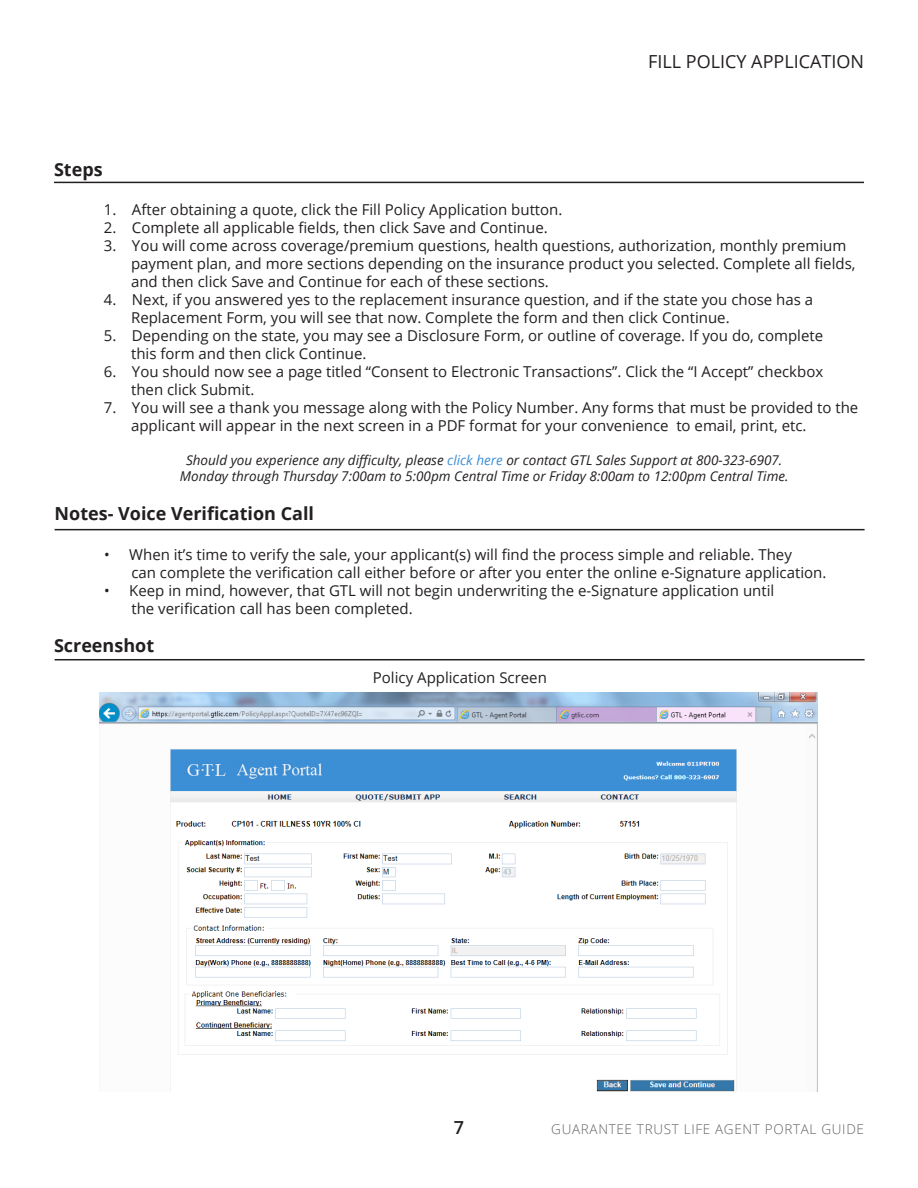
<style>
.page{position:relative;width:918px;height:1188px;background:#fff}
.page>*{position:absolute;margin:0;border:0;box-sizing:border-box;transform-origin:0 0}
.t1{font:700 18px "Open Sans";color:#231f20}
.t2{font:18px "Open Sans";color:#231f20}
.t3{font:600 18px "Open Sans";color:#231f20}
.t4{font:15px "Open Sans";color:#231f20}
.t5{font:italic 13.5px "Open Sans";color:#231f20}
.t6{font:300 13.5px "Open Sans";letter-spacing:.05em;color:#636366}
.s1{color:#3c8fd5}
</style>
<div class="page">
<img style="left:100px;top:692px;width:718px;height:399px">
<hr style="left:54px;top:182px;width:810px;height:1px;background:#231f20">
<hr style="left:55px;top:529px;width:810px;height:1px;background:#231f20">
<hr style="left:55px;top:659px;width:810px;height:1px;background:#231f20">
<p class="t1" style="left:54px;top:157px;width:50px">Steps</p>
<p class="t2" style="left:648px;top:49px;width:217px">FILL POLICY APPLICATION</p>
<p class="t4" style="left:104px;top:199px;width:460px">1. After obtaining a quote, click the Fill Policy Application button.</p>
<p class="t4" style="left:104px;top:217px;width:445px">2. Complete all applicable fields, then click Save and Continue.</p>
<p class="t4" style="left:104px;top:235px;width:744px">3. You will come across coverage/premium questions, health questions, authorization, monthly premium</p>
<p class="t4" style="left:131px;top:253px;width:726px">payment plan, and more sections depending on the insurance product you selected. Complete all fields,</p>
<p class="t4" style="left:131px;top:271px;width:419px">and then click Save and Continue for each of these sections.</p>
<p class="t4" style="left:104px;top:289px;width:711px">4. Next, if you answered yes to the replacement insurance question, and if the state you chose has a</p>
<p class="t4" style="left:131px;top:307px;width:600px">Replacement Form, you will see that now. Complete the form and then click Continue.</p>
<p class="t4" style="left:104px;top:325px;width:721px">5. Depending on the state, you may see a Disclosure Form, or outline of coverage. If you do, complete</p>
<p class="t4" style="left:131px;top:343px;width:237px">this form and then click Continue.</p>
<p class="t4" style="left:104px;top:361px;width:721px">6. You should now see a page titled “Consent to Electronic Transactions”. Click the “I Accept” checkbox</p>
<p class="t4" style="left:131px;top:379px;width:125px">then click Submit.</p>
<p class="t4" style="left:104px;top:397px;width:756px">7. You will see a thank you message along with the Policy Number. Any forms that must be provided to the</p>
<p class="t4" style="left:131px;top:415px;width:677px">applicant will appear in the next screen in a PDF format for your convenience to email, print, etc.</p>
<p class="t5" style="left:186px;top:451px;width:598px">Should you experience any difficulty, please <span class="s1">click here</span> or contact GTL Sales Support at 800-323-6907.</p>
<p class="t5" style="left:180px;top:467px;width:610px">Monday through Thursday 7:00am to 5:00pm Central Time or Friday 8:00am to 12:00pm Central Time.</p>
<p class="t1" style="left:55px;top:501px;width:261px">Notes- Voice Verification Call</p>
<p class="t4" style="left:104px;top:544px;width:689px">• When it’s time to verify the sale, your applicant(s) will find the process simple and reliable. They</p>
<p class="t4" style="left:131px;top:562px;width:697px">can complete the verification call either before or after you enter the online e-Signature application.</p>
<p class="t4" style="left:104px;top:580px;width:672px">• Keep in mind, however, that GTL will not begin underwriting the e-Signature application until</p>
<p class="t4" style="left:131px;top:598px;width:283px">the verification call has been completed.</p>
<p class="t1" style="left:54px;top:633px;width:102px">Screenshot</p>
<p class="t4" style="left:373px;top:668px;width:176px">Policy Application Screen</p>
<p class="t3" style="left:454px;top:1115px;width:12px">7</p>
<p class="t6" style="left:551px;top:1120px;width:314px">GUARANTEE TRUST LIFE AGENT PORTAL GUIDE</p>
</div>
